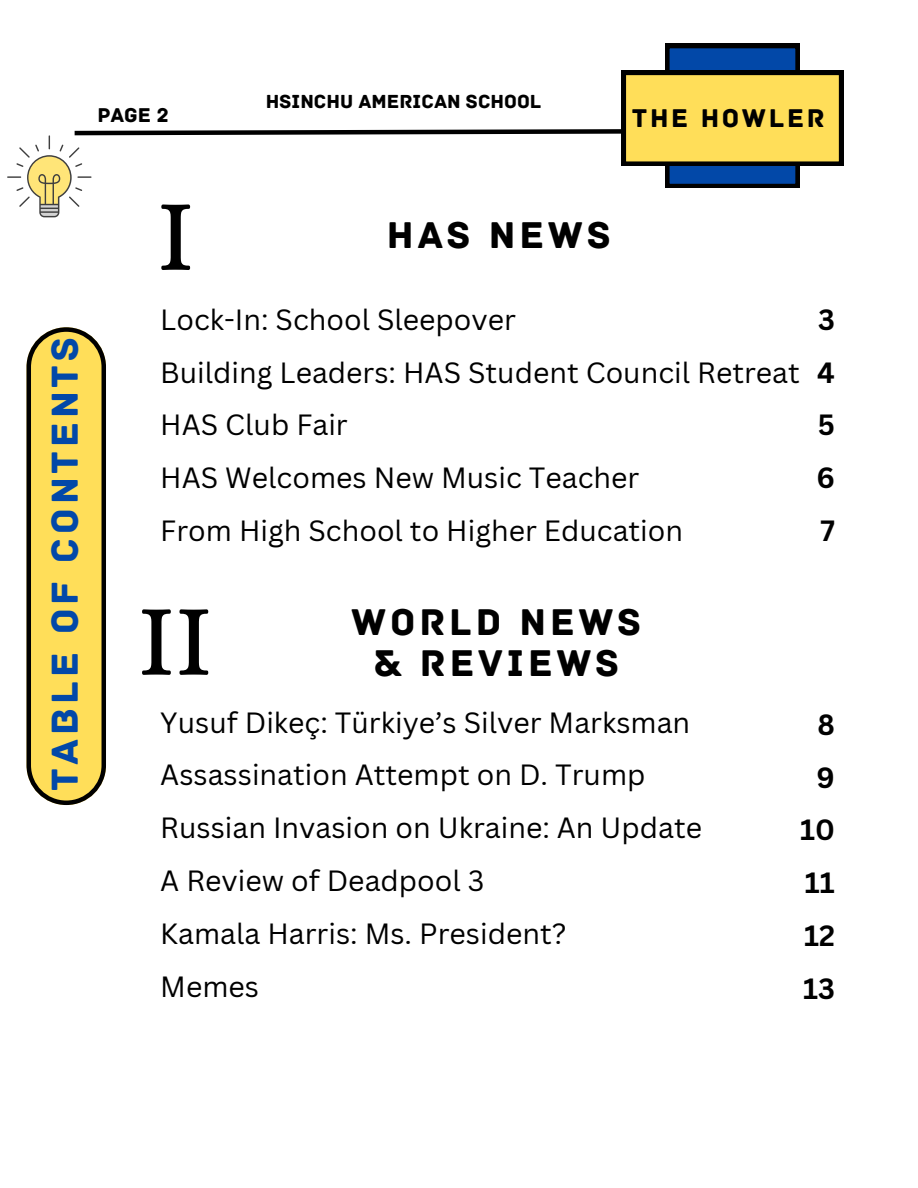
<style>
.page{position:relative;width:918px;height:1188px;background:#fff}
.page>*{position:absolute;margin:0;border:0;box-sizing:border-box;transform-origin:0 0}
.t1{font:102.9px "Alice";color:#000}
.t2{font:39.45px "Archive";letter-spacing:.1em;color:#0248a8}
.t3{font:39.15px/40.5px "Archive";letter-spacing:.1em;color:#000;text-align:center}
.t4{font:28.5px/52.8px "Canva Sans";color:#000}
.t5{font:700 28.5px/52.8px "Canva Sans";color:#000;text-align:justify}
.t6{font:27px "Archive";letter-spacing:.1em;color:#000}
.t7{font:21px "Archive";color:#000}
.t8{font:19.95px "Archive";color:#000}
</style>
<div class="page">
<svg style="left:7px;top:44px;width:836px;height:173px"></svg>
<svg style="left:27px;top:327px;width:79px;height:478px;background:#e1c554"></svg>
<p class="t8" style="left:266px;top:90px;width:277px">HSINCHU AMERICAN SCHOOL</p>
<p class="t7" style="left:97px;top:102px;width:73px">PAGE 2</p>
<h5 class="t6" style="left:632px;top:102px;width:194px">THE HOWLER</h5>
<p class="t2" style="left:41px;top:791px;width:455px;rotate:-90deg">TABLE OF CONTENTS</p>
<h1 class="t1" style="left:157px;top:176px;width:39px">I</h1>
<h2 class="t3" style="left:387px;top:216px;width:225px">HAS NEWS</h2>
<h4 class="t4" style="left:160px;top:292px;width:641px">Lock-In: School Sleepover<br>Building Leaders: HAS Student Council Retreat<br>HAS Club Fair<br>HAS Welcomes New Music Teacher<br>From High School to Higher Education</h4>
<p class="t5" style="left:816px;top:292px;width:20px">3<br>4<br>5<br>6<br>7</p>
<h3 class="t1" style="left:138px;top:581px;width:76px">II</h3>
<h5 class="t3" style="left:351px;top:603px;width:291px">WORLD NEWS &amp; REVIEWS</h5>
<h4 class="t4" style="left:160px;top:695px;width:543px">Yusuf Dikeç: Türkiye’s Silver Marksman<br>Assassination Attempt on D. Trump<br>Russian Invasion on Ukraine: An Update<br>A Review of Deadpool 3<br>Kamala Harris: Ms. President?<br>Memes</h4>
<h3 class="t5" style="left:800px;top:697px;width:36px;text-align:right">8<br>9<br>10<br>11<br>12<br>13</h3>
</div>
